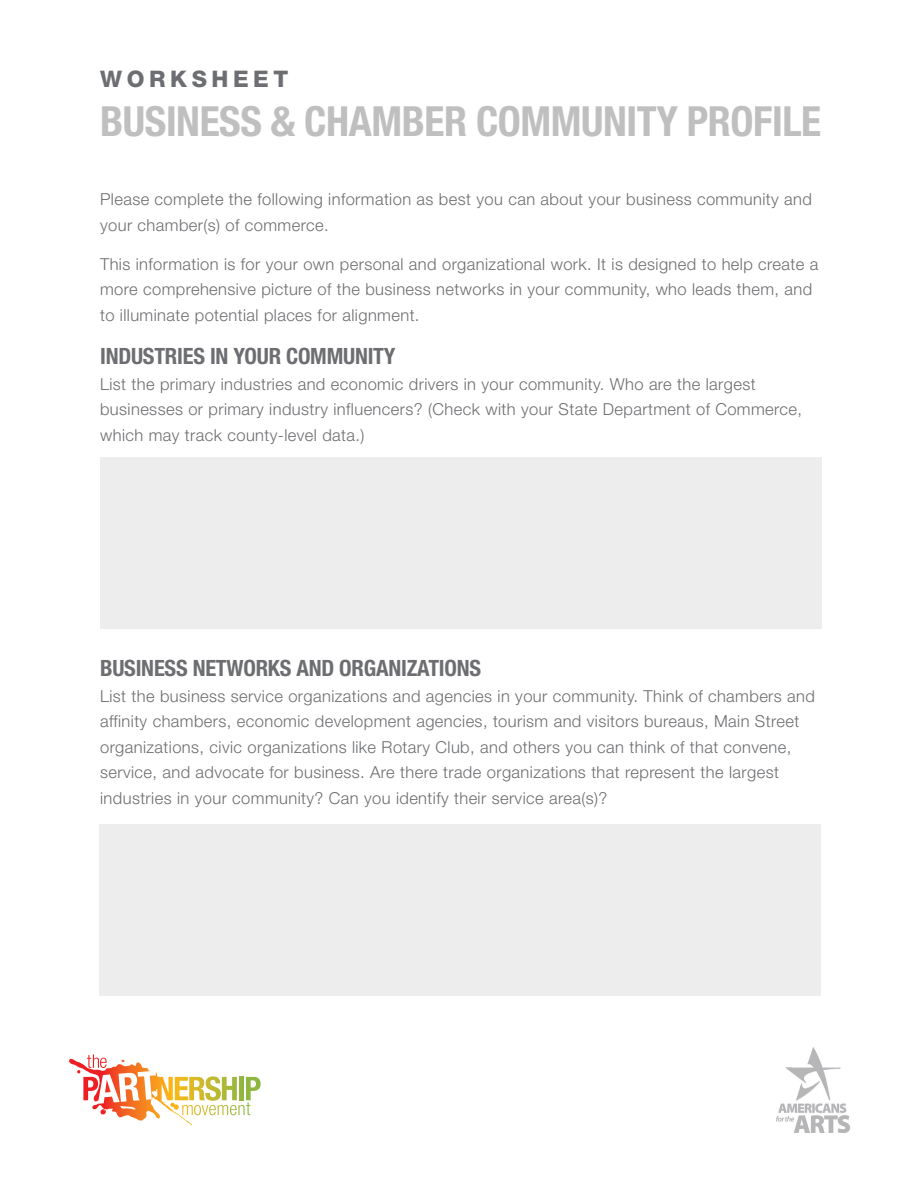
<style>
.page{position:relative;width:918px;height:1188px;background:#fff}
.page>*{position:absolute;margin:0;border:0;box-sizing:border-box;transform-origin:0 0}
.t1{font:700 condensed 41.55px "Helvetica Neue LT Pro";letter-spacing:-.01em;color:#bfbfbf}
.t2{font:800 22.8px "Helvetica Neue LT Std";letter-spacing:.2em;color:#6d6e71}
.t3{font:700 condensed 22.5px "Helvetica Neue LT Pro";letter-spacing:-.01em;color:#6d6e71}
.t4{font:300 16.5px/25.5px "Helvetica Neue LT Std";letter-spacing:.025em;color:#6d6e71}
</style>
<div class="page">
<div style="left:100px;top:824px;width:721px;height:172px;background:#ededee"></div>
<div style="left:100px;top:457px;width:721px;height:172px;background:#ededee"></div>
<img style="left:776px;top:1047px;width:74px;height:85px">
<svg style="left:69px;top:1054px;width:192px;height:71px"></svg>
<p class="t2" style="left:100px;top:65px;width:189px">WORKSHEET</p>
<p class="t1" style="left:100px;top:96px;width:722px">BUSINESS &amp; CHAMBER COMMUNITY PROFILE</p>
<p class="t4" style="left:100px;top:186px;width:713px">Please complete the following information as best you can about your business community and your chamber(s) of commerce.</p>
<p class="t4" style="left:100px;top:251px;width:720px">This information is for your own personal and organizational work. It is designed to help create a more comprehensive picture of the business networks in your community, who leads them, and to illuminate potential places for alignment.</p>
<p class="t3" style="left:100px;top:342px;width:297px">INDUSTRIES IN YOUR COMMUNITY</p>
<p class="t4" style="left:100px;top:371px;width:704px">List the primary industries and economic drivers in your community. Who are the largest businesses or primary industry influencers? (Check with your State Department of Commerce, which may track county-level data.)</p>
<p class="t3" style="left:100px;top:655px;width:383px">BUSINESS NETWORKS AND ORGANIZATIONS</p>
<p class="t4" style="left:100px;top:683px;width:716px">List the business service organizations and agencies in your community. Think of chambers and affinity chambers, economic development agencies, tourism and visitors bureaus, Main Street organizations, civic organizations like Rotary Club, and others you can think of that convene, service, and advocate for business. Are there trade organizations that represent the largest industries in your community? Can you identify their service area(s)?</p>
</div>
